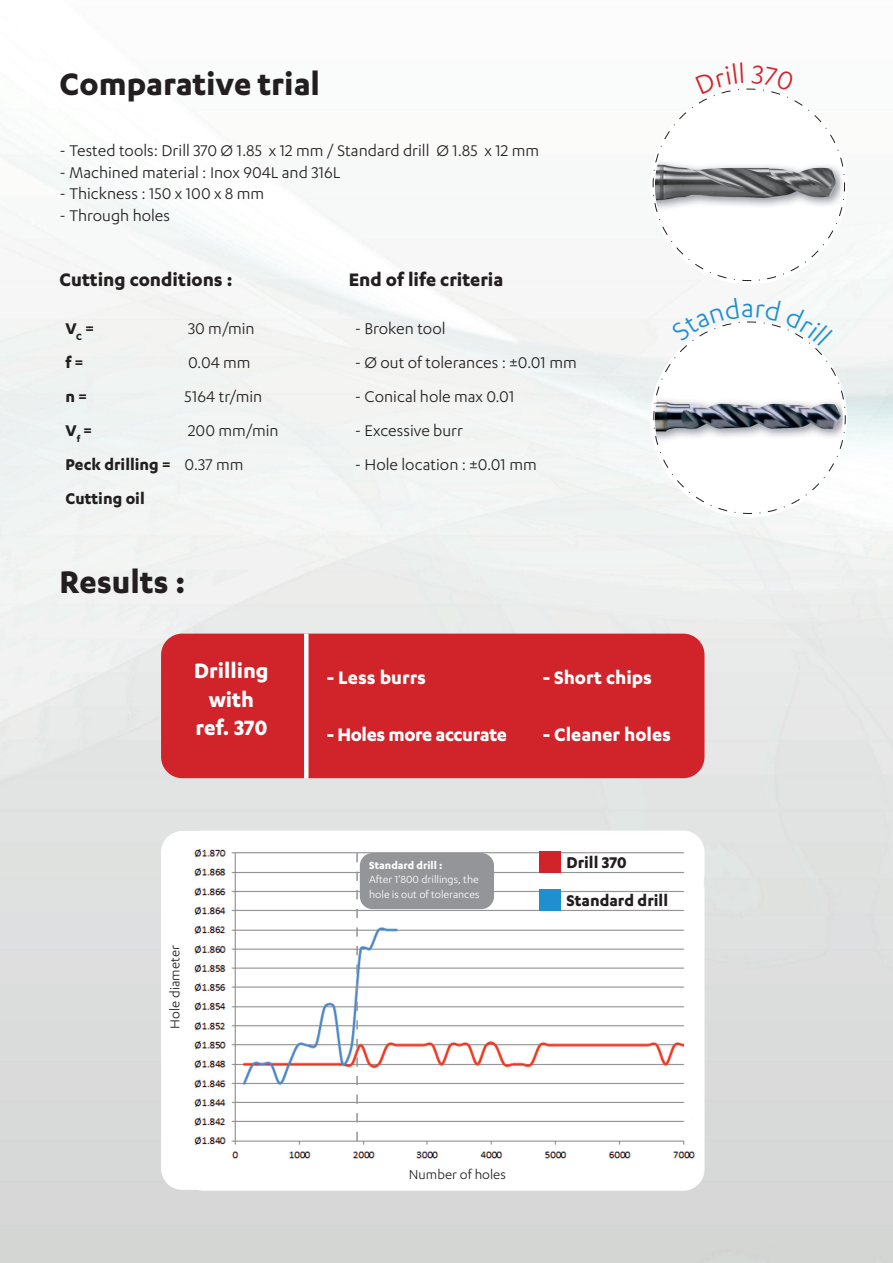
<style>
.page{position:relative;width:893px;height:1263px;background:#fff}
.page>*{position:absolute;margin:0;border:0;box-sizing:border-box;transform-origin:0 0}
.t1{font:700 36px "Karbon";color:#231f20}
.t2{font:30px "Karbon";color:#1e8fcf}
.t3{font:700 24px/28.8px "Karbon";color:#fff;text-align:center}
.t4{font:700 21px "Karbon";color:#231f20}
.t5{font:700 21px "Karbon";color:#fff}
.t6{font:700 21px "Karbon";letter-spacing:-.02em;color:#fff}
.t7{font:18px "Karbon";color:#231f20}
.t8{font:700 18px/34px "Karbon";color:#231f20}
.t9{font:15px "Karbon";color:#231f20}
.t10{font:12px/14.4px "Karbon";color:#fff}
.t11{font:700 12px "Karbon";color:#fff}
.s1{font-weight:400}
</style>
<div class="page">
<img style="left:0;top:115px;width:893px;height:1148px">
<div style="left:161px;top:634px;width:543px;height:144px;background:#d1232a;border-radius:21px"></div>
<div style="left:161px;top:831px;width:63px;height:359px;background:#fff;border-radius:21px"></div>
<img style="left:182px;top:831px;width:522px;height:360px">
<div style="left:360px;top:853px;width:134px;height:56px;background:#939598;border-radius:13px"></div>
<div style="left:540px;top:851px;width:21px;height:22px;background:#d1232a"></div>
<div style="left:540px;top:889px;width:21px;height:22px;background:#1e8fcf"></div>
<div style="left:304px;top:634px;width:5px;height:145px;background:#fff"></div>
<svg style="left:356px;top:853px;width:2px;height:288px"></svg>
<svg style="left:652px;top:88px;width:194px;height:194px"></svg>
<svg style="left:652px;top:297px;width:195px;height:218px"></svg>
<h1 class="t1" style="left:60px;top:63px;width:262px">Comparative trial</h1>
<p class="t7" style="left:60px;top:141px;width:481px">- Tested tools: Drill 370 Ø 1.85 x 12 mm / Standard drill Ø 1.85 x 12 mm</p>
<p class="t7" style="left:60px;top:162px;width:282px">- Machined material : Inox 904L and 316L</p>
<p class="t7" style="left:60px;top:184px;width:206px">- Thickness : 150 x 100 x 8 mm</p>
<p class="t7" style="left:60px;top:206px;width:112px">- Through holes</p>
<p class="t4" style="left:60px;top:268px;width:174px">Cutting conditions :</p>
<p class="t8" style="left:66px;top:311px;width:30px">V<sub>C</sub> =</p>
<p class="t7" style="left:188px;top:319px;width:68px">30 m/min</p>
<p class="t8" style="left:66px;top:345px;width:19px">f =</p>
<p class="t7" style="left:188px;top:353px;width:64px">0.04 mm</p>
<p class="t8" style="left:66px;top:379px;width:23px">n =</p>
<p class="t7" style="left:185px;top:387px;width:79px">5164 tr/min</p>
<p class="t8" style="left:66px;top:413px;width:28px">V<sub>f</sub> =</p>
<p class="t8" style="left:66px;top:413px;width:215px;text-indent:122px"><span class="s1">200 mm/min<br></span>Peck drilling = <span class="s1">0.37 mm<br></span>Cutting oil</p>
<h1 class="t1" style="left:60px;top:561px;width:127px">Results :</h1>
<p class="t4" style="left:349px;top:268px;width:156px">End of life criteria</p>
<p class="t7" style="left:355px;top:319px;width:92px">- Broken tool</p>
<p class="t7" style="left:355px;top:353px;width:224px">- Ø out of tolerances : ±0.01 mm</p>
<p class="t7" style="left:355px;top:387px;width:161px">- Conical hole max 0.01</p>
<p class="t7" style="left:355px;top:421px;width:110px">- Excessive burr</p>
<p class="t7" style="left:355px;top:455px;width:184px">- Hole location : ±0.01 mm</p>
<h3 class="t3" style="left:194px;top:655px;width:76px">Drilling with ref. 370</h3>
<p class="t5" style="left:327px;top:666px;width:101px">- Less burrs</p>
<p class="t6" style="left:327px;top:723px;width:182px">- Holes more accurate</p>
<p class="t5" style="left:543px;top:666px;width:111px">- Short chips</p>
<p class="t5" style="left:543px;top:723px;width:130px">- Cleaner holes</p>
<p class="t9" style="left:167px;top:1028px;width:85px;rotate:-90deg">Hole diameter</p>
<p class="t11" style="left:369px;top:858px;width:75px">Standard drill :</p>
<p class="t10" style="left:369px;top:872px;width:112px">After 1’800 drillings, the hole is out of tolerances</p>
<p class="t8" style="left:566px;top:843px;width:103px;line-height:37.5px">Drill 370<br>Standard drill</p>
<p class="t9" style="left:409px;top:1167px;width:98px">Number of holes</p>
<h2 class="t2" style="left:741px;top:292px;width:14px">a</h2>
</div>
